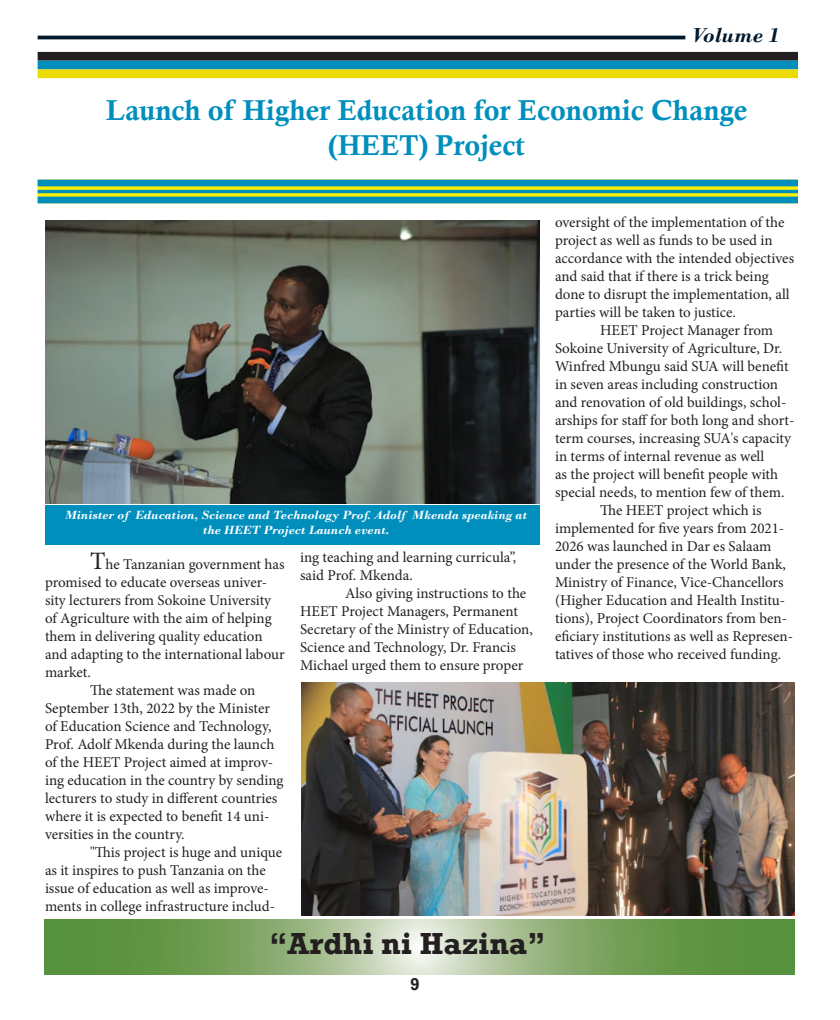
<style>
.page{position:relative;width:840px;height:1020px;background:#fff}
.page>*{position:absolute;margin:0;border:0;box-sizing:border-box;transform-origin:0 0}
.t1{font:700 31.25px "Rockwell";color:#231f20}
.t2{font:28.75px/34.5px "Calis MT Bol";color:#008fbd;text-align:center}
.t3{font:700 27.5px "Rockwell";color:#231f20}
.t4{font:italic 700 21.25px "Bodoni";color:#00192c}
.t5{font:700 17.5px "Rockwell";color:#231f20}
.t6{font:15px/18px "Minion Pro";color:#231f20}
.t7{font:italic 700 12.5px "Bodoni";color:#fff}
.s1{font-size:25px}
</style>
<div class="page">
<svg style="left:45px;top:919px;width:750px;height:56px"></svg>
<img style="left:45px;top:220px;width:495px;height:284px">
<div style="left:45px;top:505px;width:494px;height:39px;background:#008fbd"></div>
<img style="left:301px;top:682px;width:494px;height:234px">
<div style="left:38px;top:52px;width:760px;height:9px;background:#231f20"></div>
<div style="left:38px;top:61px;width:760px;height:8px;background:#008fbd"></div>
<div style="left:38px;top:69px;width:760px;height:9px;background:#ebdb01"></div>
<hr style="left:38px;top:36px;width:647px;height:3px;background:#00192c">
<svg style="left:38px;top:186px;width:760px;height:11px"></svg>
<div style="left:38px;top:197px;width:760px;height:6px;background:#008fbd"></div>
<hr style="left:38px;top:190px;width:760px;height:3px;background:#008fbd">
<div style="left:38px;top:180px;width:760px;height:6px;background:#008fbd"></div>
<p class="t4" style="left:692px;top:22px;width:89px">Volume 1</p>
<p class="t2" style="left:106px;top:93px;width:643px">Launch of Higher Education for Economic Change (HEET) Project</p>
<p class="t7" style="left:65px;top:507px;width:464px">Minister of Education, Science and Technology Prof. Adolf Mkenda speaking at</p>
<p class="t7" style="left:203px;top:522px;width:188px">the HEET Project Launch event.</p>
<p class="t6" style="left:45px;top:555px;width:241px;text-indent:45px"><span class="s1">T</span>he Tanzanian government has promised to educate overseas univer&shy;sity lecturers from Sokoine University of Agriculture with the aim of helping them in delivering quality education and adapting to the international labour market.</p>
<p class="t6" style="left:45px;top:681px;width:240px;text-indent:45px">The statement was made on September 13th, 2022 by the Minister of Education Science and Technology, Prof. Adolf Mkenda during the launch of the HEET Project aimed at improv&shy;ing education in the country by sending lecturers to study in different countries where it is expected to benefit 14 uni&shy;versities in the country.</p>
<p class="t6" style="left:45px;top:843px;width:239px;text-indent:45px">"This project is huge and unique as it inspires to push Tanzania on the issue of education as well as improve&shy;ments in college infrastructure includ-</p>
<p class="t6" style="left:300px;top:548px;width:218px">ing teaching and learning curricula”, said Prof. Mkenda.</p>
<p class="t6" style="left:300px;top:584px;width:234px;text-indent:45px">Also giving instructions to the HEET Project Managers, Permanent Secretary of the Ministry of Education, Science and Technology, Dr. Francis Michael urged them to ensure proper</p>
<p class="t6" style="left:555px;top:213px;width:241px">oversight of the implementation of the project as well as funds to be used in accordance with the intended objectives and said that if there is a trick being done to disrupt the implementation, all parties will be taken to justice.</p>
<p class="t6" style="left:555px;top:321px;width:241px;text-indent:45px">HEET Project Manager from Sokoine University of Agriculture, Dr.<br>Winfred Mbungu said SUA will benefit in seven areas including construction and renovation of old buildings, schol&shy;arships for staff for both long and short&shy;term courses, increasing SUA's capacity in terms of internal revenue as well<br>as the project will benefit people with special needs, to mention few of them.</p>
<p class="t6" style="left:555px;top:501px;width:240px;text-indent:45px">The HEET project which is implemented for five years from 2021- 2026 was launched in Dar es Salaam under the presence of the World Bank, Ministry of Finance, Vice-Chancellors (Higher Education and Health Institu&shy;tions), Project Coordinators from ben&shy;eficiary institutions as well as Represen&shy;tatives of those who received funding.</p>
<p class="t1" style="left:269px;top:924px;width:278px">“Ardhi ni Hazina”</p>
<p class="t3" style="left:296px;top:930px;width:245px">“Ardhi ni Hazina”</p>
<p class="t3" style="left:308px;top:930px;width:245px">“Ardhi ni Hazina”</p>
<p class="t5" style="left:410px;top:973px;width:11px">9</p>
</div>
